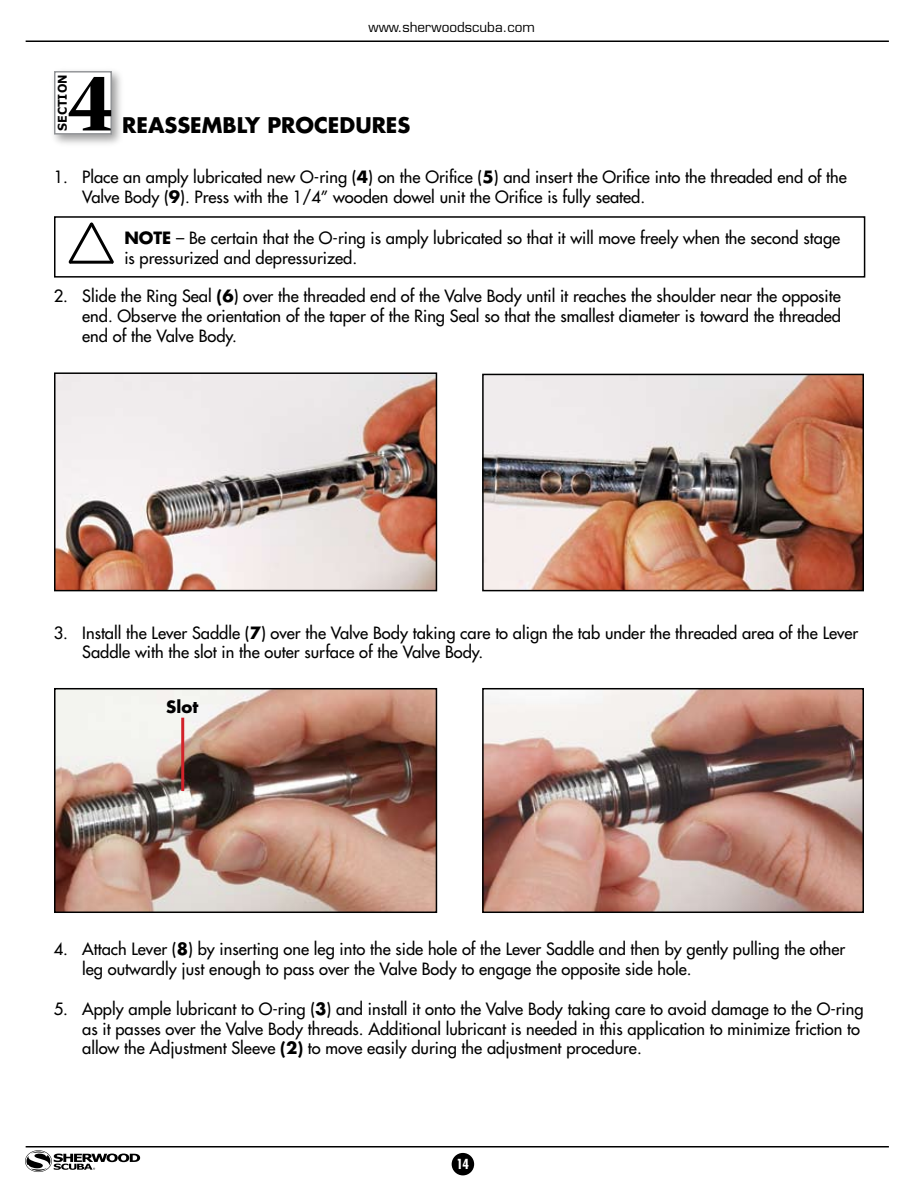
<style>
.page{position:relative;width:918px;height:1188px;background:#fff}
.page>*{position:absolute;margin:0;border:0;box-sizing:border-box;transform-origin:0 0}
.t1{font:900 85.5px "Veljovic";color:#000;scale:.9 1}
.t2{font:700 21px "Futura";color:#000}
.t3{font:16.5px/19.8px "Futura";color:#000}
.t4{font:700 16.5px "Futura";color:#000}
.t5{font:13.5px "Eurostile";color:#000}
.t6{font:700 condensed 13.5px "Futura";color:#fff}
.t7{font:700 12px "Verdana";color:#000;scale:.93 1}
.s1{font-weight:700}
</style>
<div class="page">
<div style="left:452px;top:1153px;width:22px;height:22px;background:#000;border-radius:50%"></div>
<hr style="left:26px;top:40px;width:863px;height:2px;background:#000">
<hr style="left:26px;top:1146px;width:863px;height:2px;background:#000">
<svg style="left:26px;top:1150px;width:114px;height:22px"></svg>
<div style="left:49px;top:66px;width:76px;height:82px;background:#000;opacity:.4"></div>
<div style="left:55px;top:72px;width:56px;height:62px;background:#fff"></div>
<div style="left:54px;top:71px;width:58px;height:64px;border:2px solid #939598"></div>
<img style="left:57px;top:375px;width:377px;height:213px">
<div style="left:54px;top:372px;width:383px;height:219px;border:2px solid #000"></div>
<img style="left:485px;top:377px;width:376px;height:211px">
<div style="left:482px;top:374px;width:382px;height:217px;border:2px solid #000"></div>
<div style="left:54px;top:216px;width:811px;height:62px;border:2px solid #000"></div>
<svg style="left:68px;top:222px;width:46px;height:42px"></svg>
<img style="left:57px;top:691px;width:377px;height:219px">
<div style="left:54px;top:688px;width:383px;height:225px;border:2px solid #000"></div>
<img style="left:485px;top:691px;width:376px;height:219px">
<div style="left:482px;top:688px;width:382px;height:225px;border:2px solid #000"></div>
<hr style="left:181px;top:718px;width:3px;height:73px;background:#d2232a">
<p class="t5" style="left:369px;top:19px;width:168px">www.sherwoodscuba.com</p>
<p class="t7" style="left:55px;top:131px;width:62px;rotate:-90deg">SECTION</p>
<h1 class="t1" style="left:67px;top:56px;width:54px">4</h1>
<p class="t2" style="left:122px;top:111px;width:290px">REASSEMBLY PROCEDURES</p>
<p class="t3" style="left:82px;top:167px;width:766px;text-indent:-28px">1. Place an amply lubricated new O-ring (<span class="s1">4</span>) on the Orifice (<span class="s1">5</span>) and insert the Orifice into the threaded end of the<br>Valve Body (<span class="s1">9</span>). Press with the 1/4” wooden dowel unit the Orifice is fully seated.</p>
<p class="t3" style="left:124px;top:228px;width:717px"><span class="s1">NOTE</span> – Be certain that the O-ring is amply lubricated so that it will move freely when the second stage is pressurized and depressurized.</p>
<p class="t3" style="left:82px;top:286px;width:760px;text-align:justify;text-indent:-28px">2. Slide the Ring Seal <span class="s1">(6</span>) over the threaded end of the Valve Body until it reaches the shoulder near the opposite end. Observe the orientation of the taper of the Ring Seal so that the smallest diameter is toward the threaded end of the Valve Body.</p>
<p class="t3" style="left:82px;top:623px;width:778px;text-indent:-28px">3. Install the Lever Saddle (<span class="s1">7</span>) over the Valve Body taking care to align the tab under the threaded area of the Lever<br>Saddle with the slot in the outer surface of the Valve Body.</p>
<p class="t4" style="left:166px;top:695px;width:34px">Slot</p>
<p class="t3" style="left:82px;top:939px;width:765px;text-indent:-28px">4. Attach Lever (<span class="s1">8</span>) by inserting one leg into the side hole of the Lever Saddle and then by gently pulling the other leg outwardly just enough to pass over the Valve Body to engage the opposite side hole.</p>
<p class="t3" style="left:82px;top:999px;width:783px;text-indent:-28px">5. Apply ample lubricant to O-ring (<span class="s1">3</span>) and install it onto the Valve Body taking care to avoid damage to the O-ring as it passes over the Valve Body threads. Additional lubricant is needed in this application to minimize friction to allow the Adjustment Sleeve <span class="s1">(2)</span> to move easily during the adjustment procedure.</p>
<p class="t6" style="left:457px;top:1155px;width:13px">14</p>
</div>
